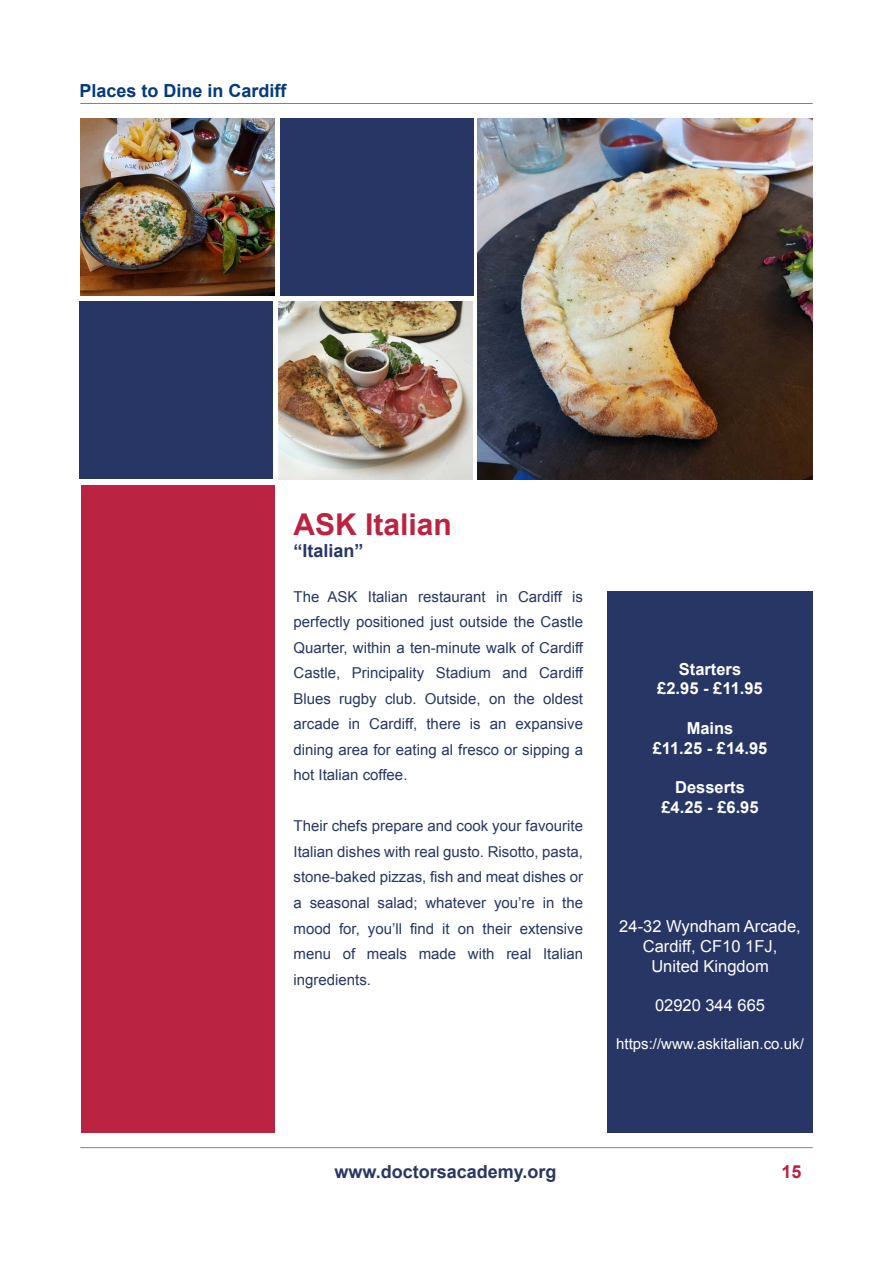
<style>
.page{position:relative;width:893px;height:1263px;background:#fff}
.page>*{position:absolute;margin:0;border:0;box-sizing:border-box;transform-origin:0 0}
.t1{font:700 30px "Arial";color:#ba2442}
.t2{font:700 18px "Arial";color:#283665}
.t3{font:700 18px "Arial";color:#04397d}
.t4{font:700 18px "Arial";color:#ba2442}
.t5{font:16.5px/19.8px "Arial";color:#fff;text-align:center}
.t6{font:700 16.5px/19.8px "Arial";color:#fff;text-align:center}
.t7{font:15px/25.5px "Arial";color:#283665;text-align:justify}
.t8{font:15px "Arial";color:#fff}
</style>
<div class="page">
<img style="left:80px;top:118px;width:194px;height:178px">
<div style="left:280px;top:118px;width:193px;height:178px;background:#283665"></div>
<div style="left:80px;top:301px;width:193px;height:178px;background:#283665"></div>
<img style="left:279px;top:301px;width:194px;height:178px">
<hr style="left:80px;top:103px;width:733px;height:1px;background:#808285">
<hr style="left:80px;top:1147px;width:733px;height:1px;background:#808285">
<div style="left:81px;top:486px;width:193px;height:647px;background:#ba2442"></div>
<div style="left:607px;top:591px;width:206px;height:542px;background:#283665"></div>
<img style="left:478px;top:118px;width:335px;height:361px">
<p class="t3" style="left:80px;top:78px;width:209px">Places to Dine in Cardiff</p>
<h1 class="t1" style="left:294px;top:505px;width:160px">ASK Italian</h1>
<p class="t2" style="left:294px;top:538px;width:72px">“Italian”</p>
<p class="t7" style="left:294px;top:584px;width:291px">The ASK Italian restaurant in Cardiff is perfectly positioned just outside the Castle Quarter, within a ten-minute walk of Cardiff Castle, Principality Stadium and Cardiff Blues rugby club. Outside, on the oldest arcade in Cardiff, there is an expansive dining area for eating al fresco or sipping a hot Italian coffee.</p>
<p class="t7" style="left:294px;top:814px;width:291px">Their chefs prepare and cook your favourite Italian dishes with real gusto. Risotto, pasta, stone-baked pizzas, fish and meat dishes or a seasonal salad; whatever you’re in the mood for, you’ll find it on their extensive menu of meals made with real Italian ingredients.</p>
<p class="t6" style="left:657px;top:659px;width:107px">Starters £2.95 - £11.95</p>
<p class="t6" style="left:653px;top:719px;width:116px">Mains<br>£11.25 - £14.95</p>
<p class="t6" style="left:661px;top:778px;width:99px">Desserts £4.25 - £6.95</p>
<p class="t5" style="left:619px;top:916px;width:183px">24-32 Wyndham Arcade,<br>Cardiff, CF10 1FJ,<br>United Kingdom</p>
<p class="t5" style="left:655px;top:996px;width:112px">02920 344 665</p>
<p class="t8" style="left:616px;top:1034px;width:189px">https://www.askitalian.co.uk/</p>
<p class="t2" style="left:334px;top:1159px;width:224px">www.doctorsacademy.org</p>
<p class="t4" style="left:781px;top:1159px;width:22px">15</p>
</div>
